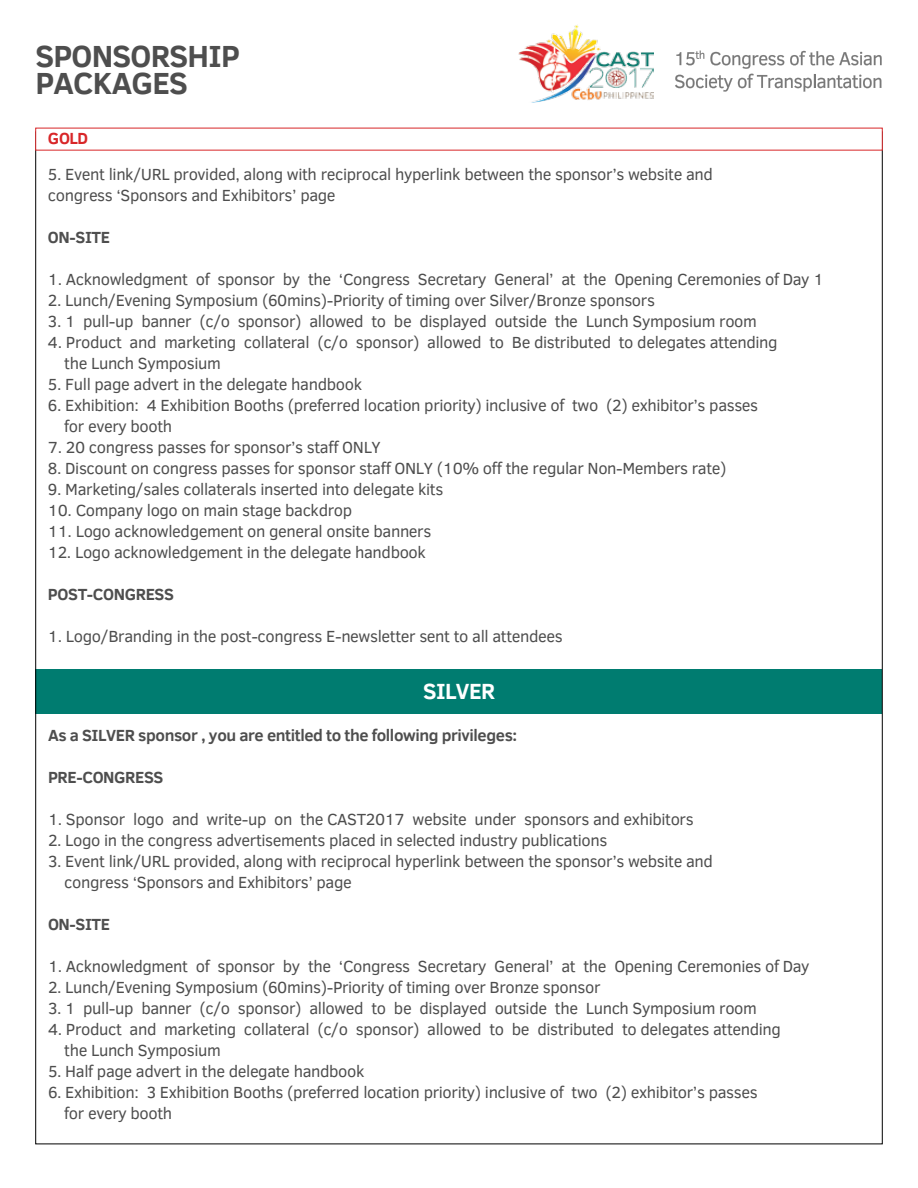
<style>
.page{position:relative;width:918px;height:1188px;background:#fff}
.page>*{position:absolute;margin:0;border:0;box-sizing:border-box;transform-origin:0 0}
.t1{font:700 31.35px/27.2px "Clear Sans";letter-spacing:-.025em;color:#4e4e4e}
.t2{font:700 22.5px "Clear Sans";letter-spacing:-.025em;color:#fff}
.t3{font:16.5px/21px "Clear Sans";letter-spacing:-.025em;color:#4e4e4e}
.t4{font:700 16.5px "Clear Sans";letter-spacing:-.025em;color:#4e4e4e}
.t5{font:700 16.5px "Clear Sans";color:#d82628}
</style>
<div class="page">
<div style="left:36px;top:670px;width:846px;height:44px;background:#007c70"></div>
<svg style="left:675px;top:51px;width:207px;height:41px"></svg>
<img style="left:519px;top:25px;width:135px;height:78px">
<h1 class="t1" style="left:35px;top:41px;width:206px">SPONSORSHIP<br>PACKAGES</h1>
<p class="t5" style="left:48px;top:126px;width:42px">GOLD</p>
<p class="t3" style="left:48px;top:163px;width:667px">5. Event link/URL provided, along with reciprocal hyperlink between the sponsor’s website and congress ‘Sponsors and Exhibitors’ page</p>
<p class="t4" style="left:48px;top:225px;width:64px">ON-SITE</p>
<p class="t3" style="left:48px;top:268px;width:777px">1. Acknowledgment of sponsor by the ‘Congress Secretary General’ at the Opening Ceremonies of Day 1</p>
<p class="t3" style="left:48px;top:289px;width:609px">2. Lunch/Evening Symposium (60mins)-Priority of timing over Silver/Bronze sponsors</p>
<p class="t3" style="left:48px;top:310px;width:711px">3. 1 pull-up banner (c/o sponsor) allowed to be displayed outside the Lunch Symposium room</p>
<p class="t3" style="left:64px;top:331px;width:715px;text-indent:-16px">4. Product and marketing collateral (c/o sponsor) allowed to Be distributed to delegates attending the Lunch Symposium</p>
<p class="t3" style="left:48px;top:373px;width:316px">5. Full page advert in the delegate handbook</p>
<p class="t3" style="left:64px;top:394px;width:696px;text-indent:-16px">6. Exhibition: 4 Exhibition Booths (preferred location priority) inclusive of two (2) exhibitor’s passes for every booth</p>
<p class="t3" style="left:48px;top:436px;width:334px">7. 20 congress passes for sponsor’s staff ONLY</p>
<p class="t3" style="left:48px;top:457px;width:680px">8. Discount on congress passes for sponsor staff ONLY (10% off the regular Non-Members rate)</p>
<p class="t3" style="left:48px;top:478px;width:397px">9. Marketing/sales collaterals inserted into delegate kits</p>
<p class="t3" style="left:48px;top:499px;width:306px">10. Company logo on main stage backdrop</p>
<p class="t3" style="left:48px;top:520px;width:385px">11. Logo acknowledgement on general onsite banners</p>
<p class="t3" style="left:48px;top:541px;width:380px">12. Logo acknowledgement in the delegate handbook</p>
<p class="t4" style="left:48px;top:582px;width:128px">POST-CONGRESS</p>
<p class="t3" style="left:48px;top:625px;width:516px">1. Logo/Branding in the post-congress E-newsletter sent to all attendees</p>
<h2 class="t2" style="left:423px;top:675px;width:74px">SILVER</h2>
<p class="t4" style="left:48px;top:723px;width:471px">As a SILVER sponsor , you are entitled to the following privileges:</p>
<p class="t4" style="left:48px;top:765px;width:117px">PRE-CONGRESS</p>
<p class="t3" style="left:48px;top:809px;width:647px">1. Sponsor logo and write-up on the CAST2017 website under sponsors and exhibitors</p>
<p class="t3" style="left:48px;top:830px;width:561px">2. Logo in the congress advertisements placed in selected industry publications</p>
<p class="t3" style="left:64px;top:851px;width:650px;text-indent:-16px">3. Event link/URL provided, along with reciprocal hyperlink between the sponsor’s website and congress ‘Sponsors and Exhibitors’ page</p>
<p class="t4" style="left:48px;top:912px;width:64px">ON-SITE</p>
<p class="t3" style="left:48px;top:956px;width:763px">1. Acknowledgment of sponsor by the ‘Congress Secretary General’ at the Opening Ceremonies of Day</p>
<p class="t3" style="left:48px;top:977px;width:554px">2. Lunch/Evening Symposium (60mins)-Priority of timing over Bronze sponsor</p>
<p class="t3" style="left:48px;top:998px;width:711px">3. 1 pull-up banner (c/o sponsor) allowed to be displayed outside the Lunch Symposium room</p>
<p class="t3" style="left:64px;top:1019px;width:718px;text-indent:-16px">4. Product and marketing collateral (c/o sponsor) allowed to be distributed to delegates attending the Lunch Symposium</p>
<p class="t3" style="left:48px;top:1061px;width:318px">5. Half page advert in the delegate handbook</p>
<p class="t3" style="left:64px;top:1082px;width:695px;text-indent:-16px">6. Exhibition: 3 Exhibition Booths (preferred location priority) inclusive of two (2) exhibitor’s passes for every booth</p>
</div>
